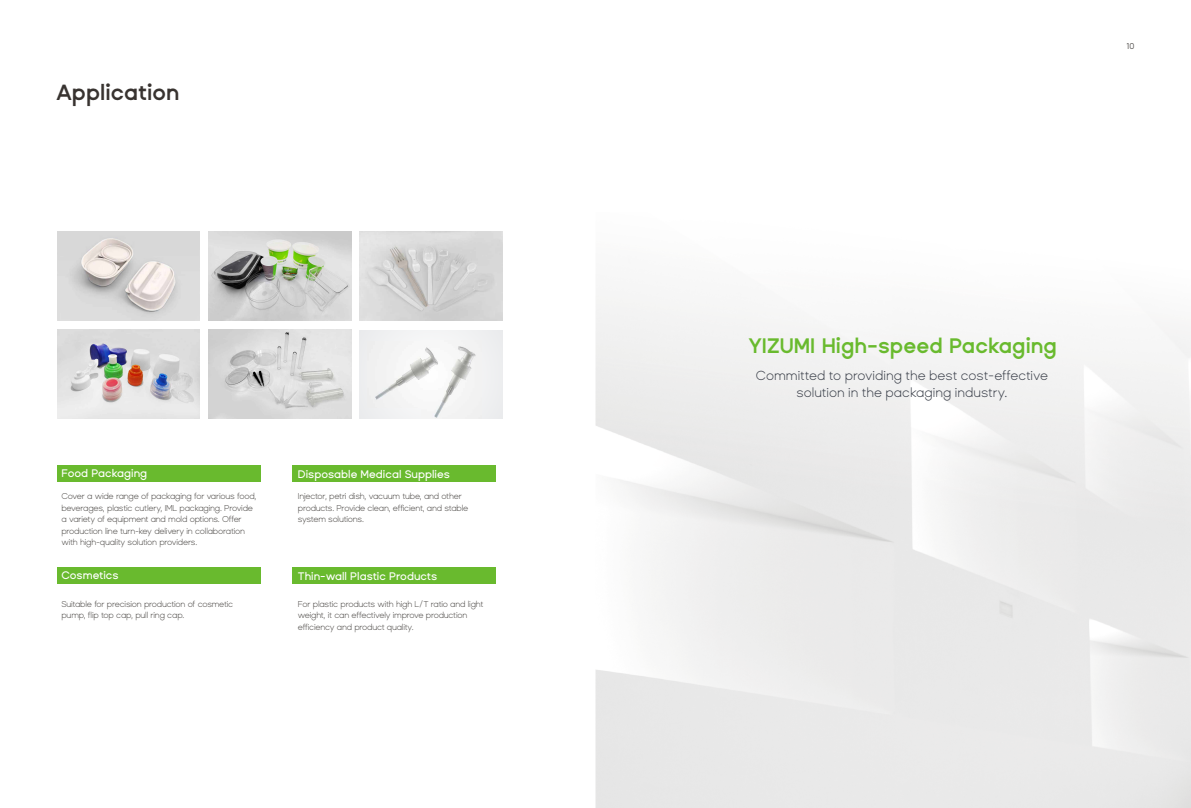
<style>
.page{position:relative;width:1191px;height:808px;background:#fff}
.page>*{position:absolute;margin:0;border:0;box-sizing:border-box;transform-origin:0 0}
.t1{font:600 22px "Basically A Sans Serif";color:#383330}
.t2{font:600 21px "Basically A Sans Serif";color:#69ba2e}
.t3{font:300 13.1px/17.1px "Basically A Sans Serif";color:#3b404a;text-align:center}
.t4{font:11px "Basically A Sans Serif";color:#fff}
.t5{font:300 8.5px/11.5px "Basically A Sans Serif";letter-spacing:-.025em;color:#4d4a47}
.t6{font:8.5px "Basically A Sans Serif";color:#4d4a47}
</style>
<div class="page">
<div style="left:57px;top:465px;width:204px;height:17px;background:#69ba2e"></div>
<div style="left:57px;top:567px;width:204px;height:17px;background:#69ba2e"></div>
<div style="left:292px;top:465px;width:203px;height:17px;background:#69ba2e"></div>
<div style="left:292px;top:567px;width:203px;height:17px;background:#69ba2e"></div>
<img style="left:360px;top:232px;width:142px;height:88px">
<img style="left:58px;top:232px;width:142px;height:88px">
<img style="left:209px;top:330px;width:142px;height:88px">
<img style="left:209px;top:232px;width:142px;height:88px">
<img style="left:58px;top:330px;width:142px;height:88px">
<div style="left:360px;top:330px;width:142px;height:88px;background:#f0f0f2"></div>
<img style="left:375px;top:358px;width:46px;height:42px">
<img style="left:421px;top:346px;width:55px;height:72px">
<h1 class="t1" style="left:57px;top:81px;width:124px">Application</h1>
<p class="t4" style="left:61px;top:467px;width:87px">Food Packaging</p>
<p class="t4" style="left:298px;top:468px;width:153px">Disposable Medical Supplies</p>
<p class="t5" style="left:61px;top:490px;width:197px">Cover a wide range of packaging for various food, beverages, plastic cutlery, IML packaging. Provide a variety of equipment and mold options. Offer production line turn-key delivery in collaboration with high-quality solution providers.</p>
<p class="t5" style="left:298px;top:490px;width:172px">Injector, petri dish, vacuum tube, and other products. Provide clean, efficient, and stable system solutions.</p>
<p class="t4" style="left:61px;top:570px;width:59px">Cosmetics</p>
<p class="t4" style="left:298px;top:570px;width:141px">Thin-wall Plastic Products</p>
<p class="t5" style="left:61px;top:598px;width:173px">Suitable for precision production of cosmetic pump, flip top cap, pull ring cap.</p>
<p class="t5" style="left:298px;top:598px;width:187px">For plastic products with high L/T ratio and light weight, it can effectively improve production efficiency and product quality.</p>
<p class="t6" style="left:1126px;top:42px;width:10px">10</p>
<h2 class="t2" style="left:748px;top:335px;width:310px">YIZUMI High-speed Packaging</h2>
<h3 class="t3" style="left:756px;top:367px;width:294px">Committed to providing the best cost-effective solution in the packaging industry.</h3>
</div>
